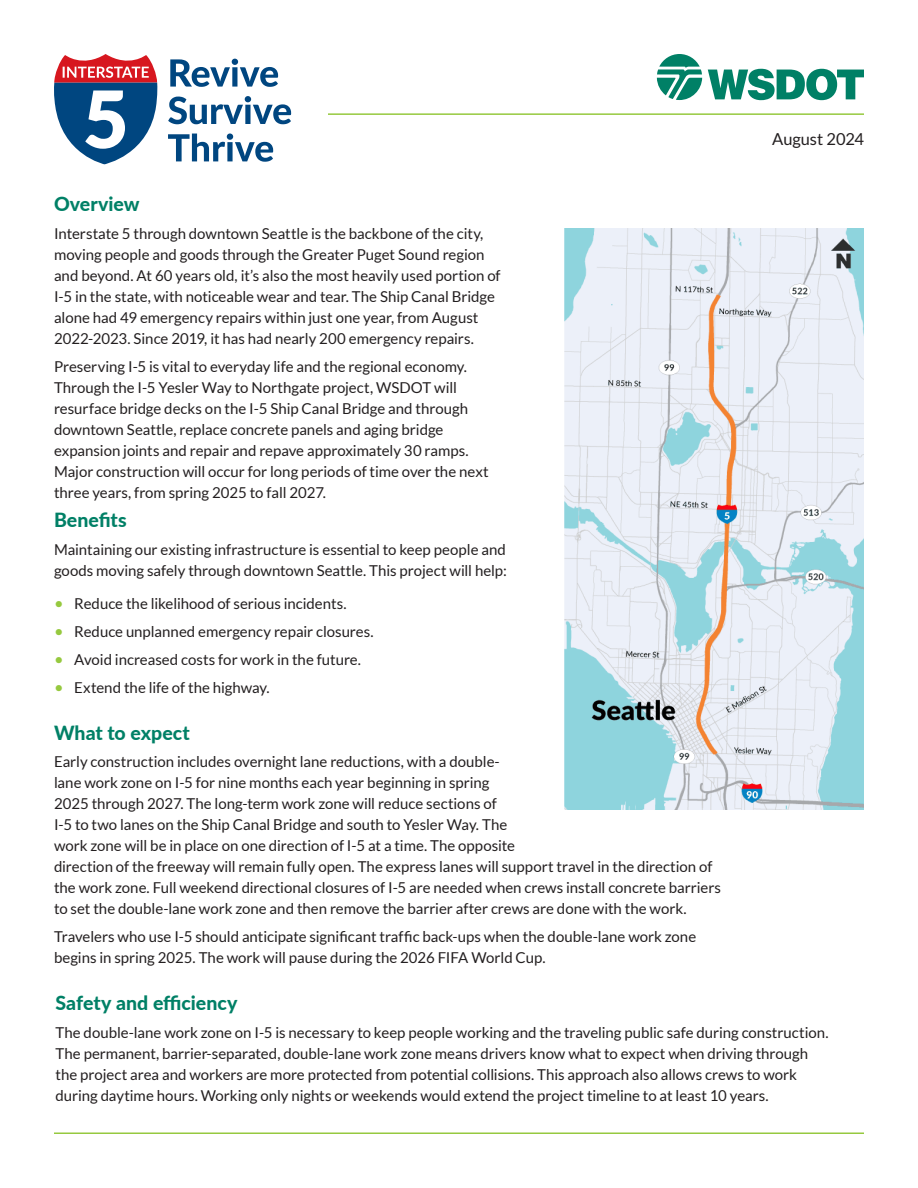
<style>
.page{position:relative;width:918px;height:1188px;background:#fff}
.page>*{position:absolute;margin:0;border:0;box-sizing:border-box;transform-origin:0 0}
.t1{font:800 19.5px "Lato";color:#008066}
.t2{font:16.5px "Lato";letter-spacing:-.005em;color:#231f20}
.BODY{font:15px/21px "Lato";color:#231f20}
.s1{font-size:16.5px;color:#96c93f}
</style>
<div class="page">
<img style="left:564px;top:229px;width:300px;height:581px">
<svg style="left:708px;top:69px;width:156px;height:31px"></svg>
<svg style="left:657px;top:54px;width:45px;height:46px"></svg>
<hr style="left:328px;top:113px;width:536px;height:2px;background:#96c93f">
<hr style="left:54px;top:1132px;width:810px;height:2px;background:#96c93f">
<svg style="left:170px;top:59px;width:108px;height:28px"></svg>
<svg style="left:168px;top:96px;width:123px;height:28px"></svg>
<svg style="left:168px;top:134px;width:105px;height:28px"></svg>
<svg style="left:54px;top:54px;width:104px;height:110px"></svg>
<p class="t1" style="left:54px;top:190px;width:87px">Overview</p>
<p class="BODY" style="left:54px;top:223px;width:448px">Interstate 5 through downtown Seattle is the backbone of the city, moving people and goods through the Greater Puget Sound region and beyond. At 60 years old, it’s also the most heavily used portion of I-5 in the state, with noticeable wear and tear. The Ship Canal Bridge alone had 49 emergency repairs within just one year, from August 2022-2023. Since 2019, it has had nearly 200 emergency repairs.</p>
<p class="BODY" style="left:54px;top:356px;width:436px">Preserving I-5 is vital to everyday life and the regional economy.<br>Through the I-5 Yesler Way to Northgate project, WSDOT will resurface bridge decks on the I-5 Ship Canal Bridge and through downtown Seattle, replace concrete panels and aging bridge expansion joints and repair and repave approximately 30 ramps.<br>Major construction will occur for long periods of time over the next three years, from spring 2025 to fall 2027.</p>
<p class="t1" style="left:54px;top:506px;width:74px">Benefits</p>
<p class="BODY" style="left:54px;top:539px;width:454px">Maintaining our existing infrastructure is essential to keep people and goods moving safely through downtown Seattle. This project will help:</p>
<p class="BODY" style="left:54px;top:593px;width:294px"><span class="s1">•</span> Reduce the likelihood of serious incidents.</p>
<p class="BODY" style="left:54px;top:621px;width:321px"><span class="s1">•</span> Reduce unplanned emergency repair closures.</p>
<p class="BODY" style="left:54px;top:649px;width:309px"><span class="s1">•</span> Avoid increased costs for work in the future.</p>
<p class="BODY" style="left:54px;top:677px;width:217px"><span class="s1">•</span> Extend the life of the highway.</p>
<p class="t1" style="left:54px;top:718px;width:137px">What to expect</p>
<p class="BODY" style="left:54px;top:751px;width:669px">Early construction includes overnight lane reductions, with a double-<br>lane work zone on I-5 for nine months each year beginning in spring<br>2025 through 2027. The long-term work zone will reduce sections of<br>I-5 to two lanes on the Ship Canal Bridge and south to Yesler Way. The<br>work zone will be in place on one direction of I-5 at a time. The opposite<br>direction of the freeway will remain fully open. The express lanes will support travel in the direction of the work zone. Full weekend directional closures of I-5 are needed when crews install concrete barriers to set the double-lane work zone and then remove the barrier after crews are done with the work.</p>
<p class="BODY" style="left:54px;top:926px;width:644px">Travelers who use I-5 should anticipate significant traffic back-ups when the double-lane work zone begins in spring 2025. The work will pause during the 2026 FIFA World Cup.</p>
<p class="t2" style="left:772px;top:130px;width:93px">August 2024</p>
<p class="t1" style="left:56px;top:989px;width:183px">Safety and efficiency</p>
<p class="BODY" style="left:56px;top:1022px;width:775px">The double-lane work zone on I-5 is necessary to keep people working and the traveling public safe during construction.<br>The permanent, barrier-separated, double-lane work zone means drivers know what to expect when driving through the project area and workers are more protected from potential collisions. This approach also allows crews to work during daytime hours. Working only nights or weekends would extend the project timeline to at least 10 years.</p>
</div>
